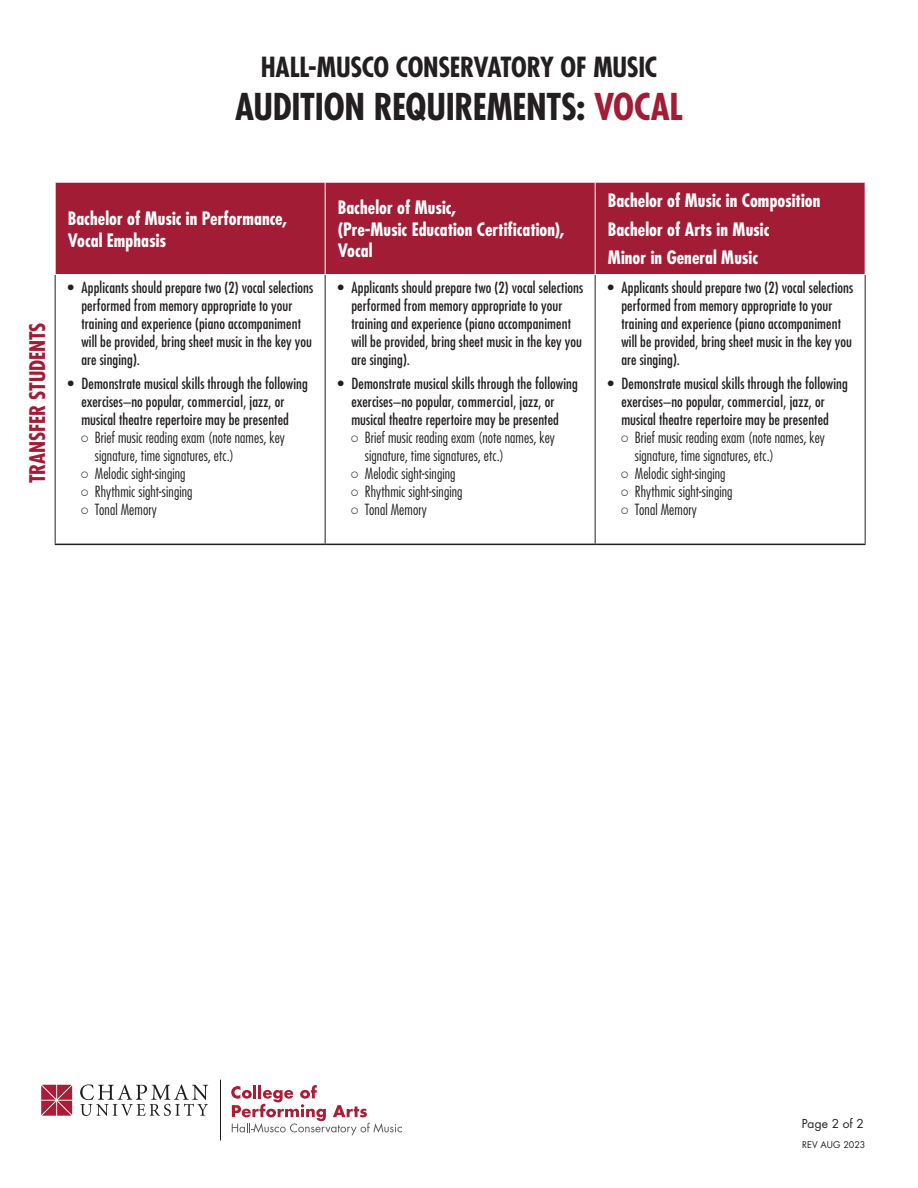
<style>
.page{position:relative;width:918px;height:1188px;background:#fff}
.page>*{position:absolute;margin:0;border:0;box-sizing:border-box;transform-origin:0 0}
.t1{font:700 condensed 36px "Futura Std";letter-spacing:-.005em;color:#231f20}
.t2{font:700 condensed 27px "Futura Std";letter-spacing:-.01em;color:#231f20}
.t3{font:700 condensed 21px "Futura Std";letter-spacing:-.01em;color:#a31c36}
.t4{font:700 condensed 18px/21.6px "Futura Std";color:#fff}
.t5{font:condensed 15px/18px "Futura Std";letter-spacing:.005em;color:#231f20}
.t6{font:300 condensed 15px/18px "Futura Std";letter-spacing:.005em;color:#231f20}
.t7{font:12px "Futura Std";letter-spacing:.01em;color:#231f20}
.t8{font:9px "Futura Std";letter-spacing:.005em;color:#231f20}
.s1{color:#a31c36}
.s2{font-family:"Arial Narrow";font-weight:400;font-stretch:normal}
</style>
<div class="page">
<div style="left:56px;top:183px;width:809px;height:91px;background:#a31c36"></div>
<hr style="left:325px;top:183px;width:1px;height:91px;background:#fff">
<hr style="left:595px;top:183px;width:1px;height:91px;background:#fff">
<hr style="left:55px;top:275px;width:1px;height:269px;background:#231f20">
<hr style="left:325px;top:275px;width:1px;height:269px;background:#231f20">
<hr style="left:595px;top:275px;width:1px;height:269px;background:#231f20">
<hr style="left:865px;top:275px;width:1px;height:269px;background:#231f20">
<hr style="left:55px;top:544px;width:270px;height:1px;background:#231f20">
<hr style="left:325px;top:544px;width:270px;height:1px;background:#231f20">
<hr style="left:595px;top:544px;width:271px;height:1px;background:#231f20">
<svg style="left:80px;top:1084px;width:128px;height:32px"></svg>
<svg style="left:41px;top:1085px;width:31px;height:31px"></svg>
<hr style="left:220px;top:1080px;width:1px;height:60px;background:#211d1e">
<svg style="left:231px;top:1085px;width:171px;height:50px"></svg>
<p class="t2" style="left:261px;top:50px;width:398px">HALL-MUSCO CONSERVATORY OF MUSIC</p>
<p class="t1" style="left:235px;top:85px;width:449px">AUDITION REQUIREMENTS: <span class="s1">VOCAL</span></p>
<p class="t3" style="left:24px;top:483px;width:163px;rotate:-90deg">TRANSFER STUDENTS</p>
<p class="t4" style="left:68px;top:208px;width:221px">Bachelor of Music in Performance,</p>
<p class="t4" style="left:68px;top:229px;width:100px">Vocal Emphasis</p>
<p class="t5" style="left:81px;top:278px;width:233px;text-indent:-14px">• Applicants should prepare two (2) vocal selections performed from memory appropriate to your training and experience (piano accompaniment will be provided, bring sheet music in the key you are singing).</p>
<p class="t5" style="left:81px;top:375px;width:228px;text-indent:-14px">• Demonstrate musical skills through the following exercises–no popular, commercial, jazz, or musical theatre repertoire may be presented</p>
<p class="t6" style="left:95px;top:429px;width:192px;text-indent:-14px"><span class="s2">○</span> Brief music reading exam (note names, key signature, time signatures, etc.)</p>
<p class="t6" style="left:81px;top:465px;width:106px"><span class="s2">○</span> Melodic sight-singing</p>
<p class="t6" style="left:81px;top:483px;width:113px"><span class="s2">○</span> Rhythmic sight-singing</p>
<p class="t6" style="left:81px;top:501px;width:77px"><span class="s2">○</span> Tonal Memory</p>
<p class="t4" style="left:338px;top:197px;width:120px">Bachelor of Music,</p>
<p class="t4" style="left:338px;top:218px;width:228px">(Pre-Music Education Certification),<br>Vocal</p>
<p class="t5" style="left:351px;top:278px;width:233px;text-indent:-14px">• Applicants should prepare two (2) vocal selections performed from memory appropriate to your training and experience (piano accompaniment will be provided, bring sheet music in the key you are singing).</p>
<p class="t5" style="left:351px;top:375px;width:228px;text-indent:-14px">• Demonstrate musical skills through the following exercises–no popular, commercial, jazz, or musical theatre repertoire may be presented</p>
<p class="t6" style="left:365px;top:429px;width:192px;text-indent:-14px"><span class="s2">○</span> Brief music reading exam (note names, key signature, time signatures, etc.)</p>
<p class="t6" style="left:351px;top:465px;width:106px"><span class="s2">○</span> Melodic sight-singing</p>
<p class="t6" style="left:351px;top:483px;width:113px"><span class="s2">○</span> Rhythmic sight-singing</p>
<p class="t6" style="left:351px;top:501px;width:77px"><span class="s2">○</span> Tonal Memory</p>
<p class="t4" style="left:608px;top:190px;width:214px">Bachelor of Music in Composition</p>
<p class="t4" style="left:608px;top:218px;width:163px">Bachelor of Arts in Music</p>
<p class="t4" style="left:608px;top:247px;width:152px">Minor in General Music</p>
<p class="t5" style="left:621px;top:278px;width:233px;text-indent:-14px">• Applicants should prepare two (2) vocal selections performed from memory appropriate to your training and experience (piano accompaniment will be provided, bring sheet music in the key you are singing).</p>
<p class="t5" style="left:621px;top:375px;width:228px;text-indent:-14px">• Demonstrate musical skills through the following exercises–no popular, commercial, jazz, or musical theatre repertoire may be presented</p>
<p class="t6" style="left:635px;top:429px;width:192px;text-indent:-14px"><span class="s2">○</span> Brief music reading exam (note names, key signature, time signatures, etc.)</p>
<p class="t6" style="left:621px;top:465px;width:106px"><span class="s2">○</span> Melodic sight-singing</p>
<p class="t6" style="left:621px;top:483px;width:113px"><span class="s2">○</span> Rhythmic sight-singing</p>
<p class="t6" style="left:621px;top:501px;width:77px"><span class="s2">○</span> Tonal Memory</p>
<p class="t7" style="left:802px;top:1116px;width:64px">Page 2 of 2</p>
<p class="t8" style="left:802px;top:1139px;width:65px">REV AUG 2023</p>
</div>
